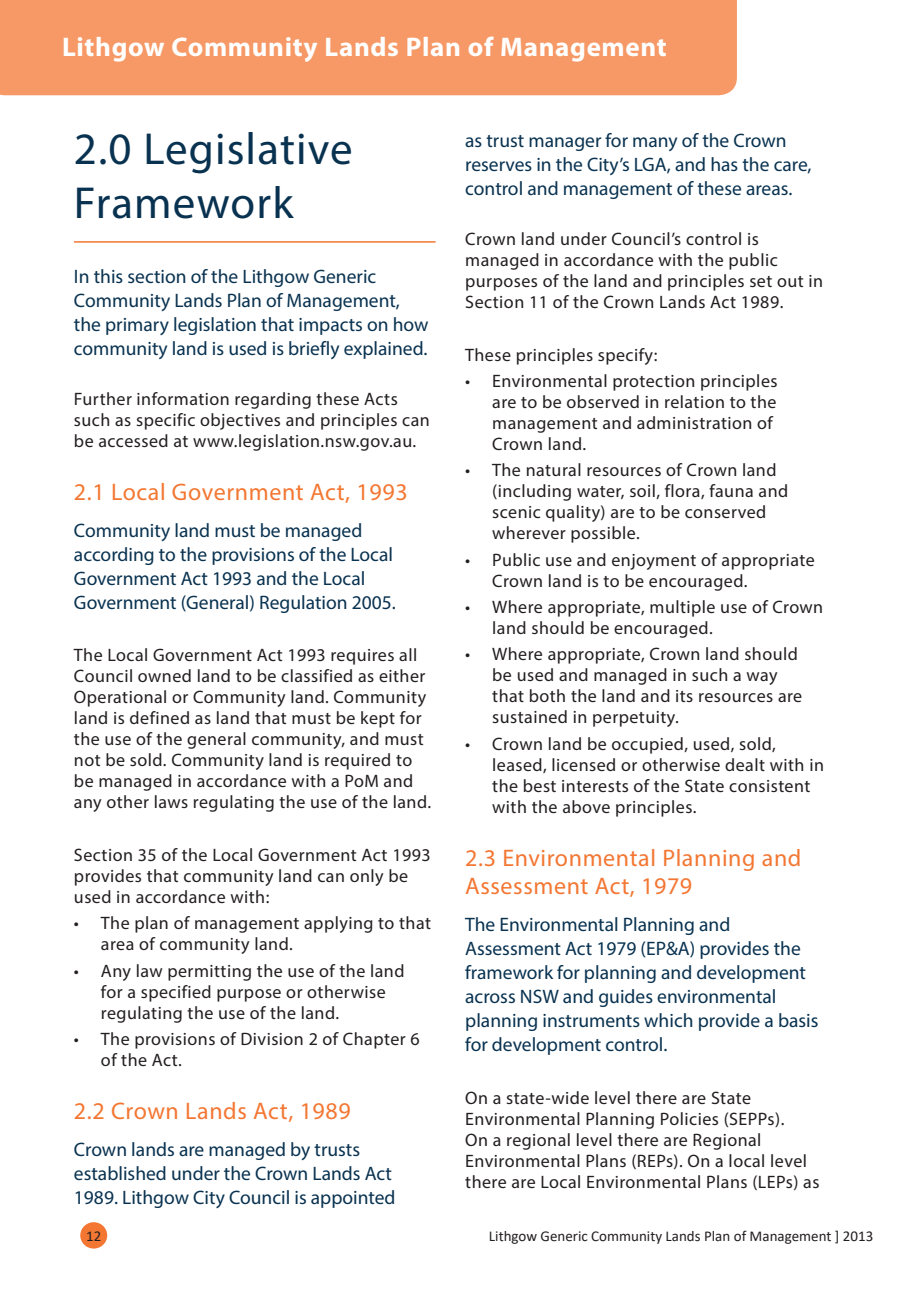
<style>
.page{position:relative;width:919px;height:1289px;background:#fff}
.page>*{position:absolute;margin:0;border:0;box-sizing:border-box;transform-origin:0 0}
._01_heading{font:45px/54px "Myriad Pro";letter-spacing:.025em;color:#093250}
.t1{font:700 27px "Myriad Pro";letter-spacing:.025em;color:#fff}
._02_heading{font:24px/28.8px "Myriad Pro";letter-spacing:.025em;color:#f37733}
.normal_paragraph_blu{font:19.5px/24px "Myriad Pro";color:#093250}
._04_body_text{font:18px/21px "Myriad Pro";letter-spacing:.025em;color:#231f20}
.t2{font:15px "Calibri";color:#231f20}
</style>
<div class="page">
<div style="left:0;top:0;width:736px;height:95px;background:#f69966"></div>
<hr style="left:74px;top:241px;width:361px;height:2px;background:#f37733">
<div style="left:80px;top:1222px;width:27px;height:26px;background:#f37733;border-radius:50%"></div>
<p class="t1" style="left:62px;top:29px;width:606px">Lithgow Community Lands Plan of Management</p>
<p class="_01_heading" style="left:74px;top:121px;width:280px">2.0 Legislative<br>Framework</p>
<p class="normal_paragraph_blu" style="left:74px;top:264px;width:356px">In this section of the Lithgow Generic Community Lands Plan of Management, the primary legislation that impacts on how community land is used is briefly explained.</p>
<p class="_04_body_text" style="left:74px;top:388px;width:357px">Further information regarding these Acts such as specific objectives and principles can be accessed at www.legislation.nsw.gov.au.</p>
<p class="_02_heading" style="left:74px;top:477px;width:335px">2.1 Local Government Act, 1993</p>
<p class="normal_paragraph_blu" style="left:74px;top:518px;width:323px">Community land must be managed according to the provisions of the Local Government Act 1993 and the Local Government (General) Regulation 2005.</p>
<p class="_04_body_text" style="left:74px;top:644px;width:358px">The Local Government Act 1993 requires all Council owned land to be classified as either Operational or Community land. Community land is defined as land that must be kept for the use of the general community, and must not be sold. Community land is required to be managed in accordance with a PoM and any other laws regulating the use of the land.</p>
<p class="_04_body_text" style="left:74px;top:844px;width:358px">Section 35 of the Local Government Act 1993 provides that community land can only be used in accordance with:</p>
<p class="_04_body_text" style="left:101px;top:912px;width:331px;text-indent:-27px">• The plan of management applying to that area of community land.</p>
<p class="_04_body_text" style="left:101px;top:959px;width:305px;text-indent:-27px">• Any law permitting the use of the land for a specified purpose or otherwise regulating the use of the land.</p>
<p class="_04_body_text" style="left:101px;top:1028px;width:320px;text-indent:-27px">• The provisions of Division 2 of Chapter 6 of the Act.</p>
<p class="_02_heading" style="left:74px;top:1096px;width:278px">2.2 Crown Lands Act, 1989</p>
<p class="normal_paragraph_blu" style="left:74px;top:1136px;width:323px">Crown lands are managed by trusts established under the Crown Lands Act<br>1989. Lithgow City Council is appointed</p>
<p class="normal_paragraph_blu" style="left:465px;top:128px;width:348px">as trust manager for many of the Crown reserves in the City’s LGA, and has the care, control and management of these areas.</p>
<p class="_04_body_text" style="left:465px;top:228px;width:359px">Crown land under Council’s control is managed in accordance with the public purposes of the land and principles set out in Section 11 of the Crown Lands Act 1989.</p>
<p class="_04_body_text" style="left:465px;top:344px;width:194px">These principles specify:</p>
<p class="_04_body_text" style="left:492px;top:370px;width:287px;text-indent:-27px">• Environmental protection principles are to be observed in relation to the management and administration of<br>Crown land.</p>
<p class="_04_body_text" style="left:492px;top:459px;width:297px;text-indent:-27px">• The natural resources of Crown land (including water, soil, flora, fauna and scenic quality) are to be conserved wherever possible.</p>
<p class="_04_body_text" style="left:492px;top:549px;width:324px;text-indent:-27px">• Public use and enjoyment of appropriate<br>Crown land is to be encouraged.</p>
<p class="_04_body_text" style="left:492px;top:596px;width:332px;text-indent:-27px">• Where appropriate, multiple use of Crown land should be encouraged.</p>
<p class="_04_body_text" style="left:492px;top:643px;width:311px;text-indent:-27px">• Where appropriate, Crown land should be used and managed in such a way that both the land and its resources are sustained in perpetuity.</p>
<p class="_04_body_text" style="left:492px;top:732px;width:333px;text-indent:-27px">• Crown land be occupied, used, sold, leased, licensed or otherwise dealt with in the best interests of the State consistent with the above principles.</p>
<p class="_02_heading" style="left:465px;top:842px;width:338px">2.3 Environmental Planning and<br>Assessment Act, 1979</p>
<p class="normal_paragraph_blu" style="left:465px;top:912px;width:355px">The Environmental Planning and Assessment Act 1979 (EP&amp;A) provides the framework for planning and development across NSW and guides environmental planning instruments which provide a basis for development control.</p>
<p class="_04_body_text" style="left:465px;top:1086px;width:356px">On a state-wide level there are State Environmental Planning Policies (SEPPs).<br>On a regional level there are Regional Environmental Plans (REPs). On a local level there are Local Environmental Plans (LEPs) as</p>
<p class="t2" style="left:86px;top:1225px;width:17px">12</p>
<p class="t2" style="left:489px;top:1225px;width:386px">Lithgow Generic Community Lands Plan of Management ] 2013</p>
</div>
